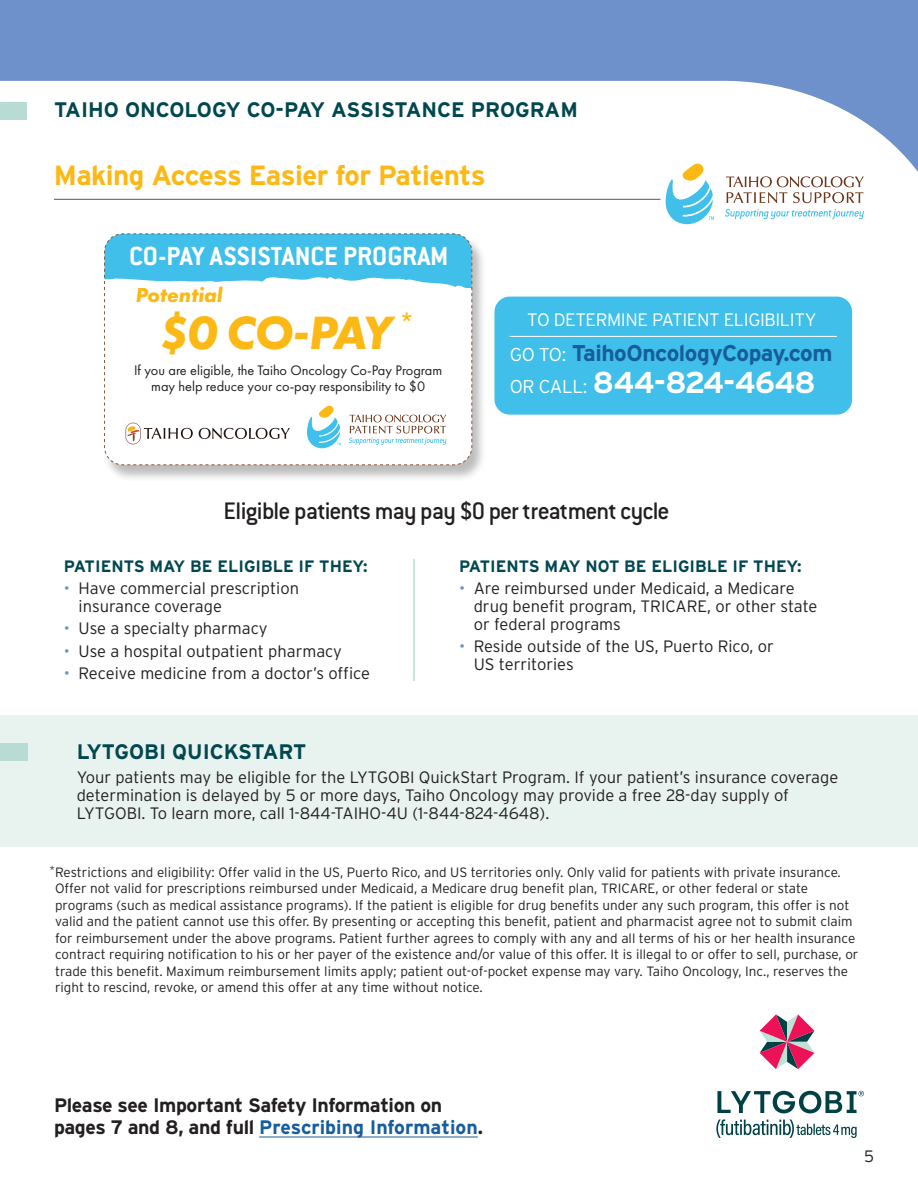
<style>
.page{position:relative;width:918px;height:1188px;background:#fff}
.page>*{position:absolute;margin:0;border:0;box-sizing:border-box;transform-origin:0 0}
.t1{font:italic 700 48.45px "Futura PT";color:#fcb814}
.t2{font:700 30.15px "Interstate";letter-spacing:-.02em;color:#fff}
.t3{font:700 28.8px "Conduit ITC Std";color:#fff}
.t4{font:700 27.75px "Interstate";letter-spacing:-.02em;color:#fcb814}
.t5{font:500 26.25px "Conduit ITC Std";letter-spacing:-.035em;color:#231f20}
.t6{font:700 22.8px "Interstate";letter-spacing:-.02em;color:#175d9e}
.t7{font:700 21px "Interstate";color:#004750}
.t8{font:italic 700 21px "Futura PT";color:#fcb814}
.t9{font:700 19.5px/22.5px "Interstate";letter-spacing:-.02em;color:#231f20}
.t10{font:300 18px "Interstate";letter-spacing:-.02em;color:#fff}
.t11{font:300 16.5px/18px "Interstate";color:#231f20}
.t12{font:700 16.5px "Interstate";color:#004750}
.t13{font:14.4px/15.9px "Futura PT";color:#231f20;text-align:center}
.footnote{font:300 13.5px/16.5px "Interstate";color:#231f20}
.s1{font-weight:300;font-size:18.6px;color:#fff}
.s2{font-weight:300;font-size:18.6px}
.s3{color:#6e91cb}
.s4{font-family:"Futura";font-weight:500;font-stretch:condensed}
.s5{color:#175d9e}
</style>
<div class="page">
<svg style="left:716px;top:1091px;width:148px;height:47px"></svg>
<svg style="left:760px;top:1014px;width:54px;height:55px"></svg>
<svg style="left:0;top:0;width:918px;height:206px"></svg>
<div style="left:0;top:103px;width:27px;height:17px;background:#b8dbd3"></div>
<div style="left:495px;top:297px;width:357px;height:118px;background:#3fbfe9;border-radius:15px"></div>
<svg style="left:726px;top:176px;width:138px;height:27px"></svg>
<svg style="left:666px;top:163px;width:48px;height:61px"></svg>
<svg style="left:725px;top:209px;width:139px;height:10px"></svg>
<hr style="left:54px;top:199px;width:606px;height:1px;background:#57585a">
<hr style="left:510px;top:336px;width:327px;height:1px;background:#fff">
<div style="left:103px;top:235px;width:384px;height:247px;background:#231f20;opacity:.3"></div>
<svg style="left:104px;top:233px;width:368px;height:232px"></svg>
<div style="left:0;top:715px;width:918px;height:132px;background:#e8f2ef"></div>
<div style="left:1px;top:743px;width:27px;height:17px;background:#b8dbd3"></div>
<hr style="left:413px;top:559px;width:2px;height:122px;background:#b8dbd3">
<hr style="left:259px;top:1137px;width:219px;height:1px;background:#175d9e">
<p class="t7" style="left:54px;top:98px;width:525px">TAIHO ONCOLOGY CO-PAY ASSISTANCE PROGRAM</p>
<p class="t4" style="left:54px;top:159px;width:433px">Making Access Easier for Patients</p>
<p class="t3" style="left:129px;top:240px;width:321px">CO-PAY ASSISTANCE PROGRAM</p>
<p class="t8" style="left:136px;top:282px;width:89px">Potential</p>
<p class="t1" style="left:160px;top:303px;width:256px">$0 CO-PAY <sup>*</sup></p>
<p class="t13" style="left:134px;top:362px;width:310px">If you are eligible, the Taiho Oncology Co-Pay Program may help reduce your co-pay responsibility to $0</p>
<p class="t10" style="left:527px;top:310px;width:291px">TO DETERMINE PATIENT ELIGIBILITY</p>
<p class="t6" style="left:510px;top:341px;width:324px"><span class="s1">GO TO:</span> TaihoOncologyCopay.com</p>
<p class="t2" style="left:510px;top:366px;width:307px"><span class="s2">OR CALL:</span> 844-824-4648</p>
<p class="t5" style="left:223px;top:496px;width:448px">Eligible patients may pay $0 per treatment cycle</p>
<p class="t12" style="left:64px;top:557px;width:305px">PATIENTS MAY BE ELIGIBLE IF THEY:</p>
<p class="t11" style="left:79px;top:579px;width:222px;text-indent:-15px"><span class="s3">•</span> Have commercial prescription insurance coverage</p>
<p class="t11" style="left:64px;top:620px;width:205px"><span class="s3">•</span> Use a specialty pharmacy</p>
<p class="t11" style="left:64px;top:642px;width:280px"><span class="s3">•</span> Use a hospital outpatient pharmacy</p>
<p class="t11" style="left:64px;top:664px;width:308px"><span class="s3">•</span> Receive medicine from a doctor’s office</p>
<p class="t12" style="left:459px;top:557px;width:344px">PATIENTS MAY NOT BE ELIGIBLE IF THEY:</p>
<p class="t11" style="left:474px;top:579px;width:345px;text-indent:-15px"><span class="s3">•</span> Are reimbursed under Medicaid, a Medicare drug benefit program, TRICARE, or other state or federal programs</p>
<p class="t11" style="left:474px;top:638px;width:301px;text-indent:-15px"><span class="s3">•</span> Reside outside of the US, Puerto Rico, or<br>US territories</p>
<p class="t7" style="left:77px;top:740px;width:231px">LYTGOBI QUICKSTART</p>
<p class="t11" style="left:77px;top:768px;width:763px">Your patients may be eligible for the LYTGOBI QuickStart Program. If your patient’s insurance coverage determination is delayed by 5 or more days, Taiho Oncology may provide a free 28-day supply of<br>LYTGOBI. To learn more, call 1-844-TAIHO-4U (1-844-824-4648).</p>
<p class="footnote" style="left:55px;top:864px;width:805px;text-indent:-6px"><span class="s4">*</span>Restrictions and eligibility: Offer valid in the US, Puerto Rico, and US territories only. Only valid for patients with private insurance.<br>Offer not valid for prescriptions reimbursed under Medicaid, a Medicare drug benefit plan, TRICARE, or other federal or state programs (such as medical assistance programs). If the patient is eligible for drug benefits under any such program, this offer is not valid and the patient cannot use this offer. By presenting or accepting this benefit, patient and pharmacist agree not to submit claim for reimbursement under the above programs. Patient further agrees to comply with any and all terms of his or her health insurance contract requiring notification to his or her payer of the existence and/or value of this offer. It is illegal to or offer to sell, purchase, or trade this benefit. Maximum reimbursement limits apply; patient out-of-pocket expense may vary. Taiho Oncology, Inc., reserves the right to rescind, revoke, or amend this offer at any time without notice.</p>
<p class="t9" style="left:54px;top:1093px;width:431px">Please see Important Safety Information on pages 7 and 8, and full <span class="s5">Prescribing Information</span>.</p>
<p class="t11" style="left:864px;top:1147px;width:11px">5</p>
</div>
